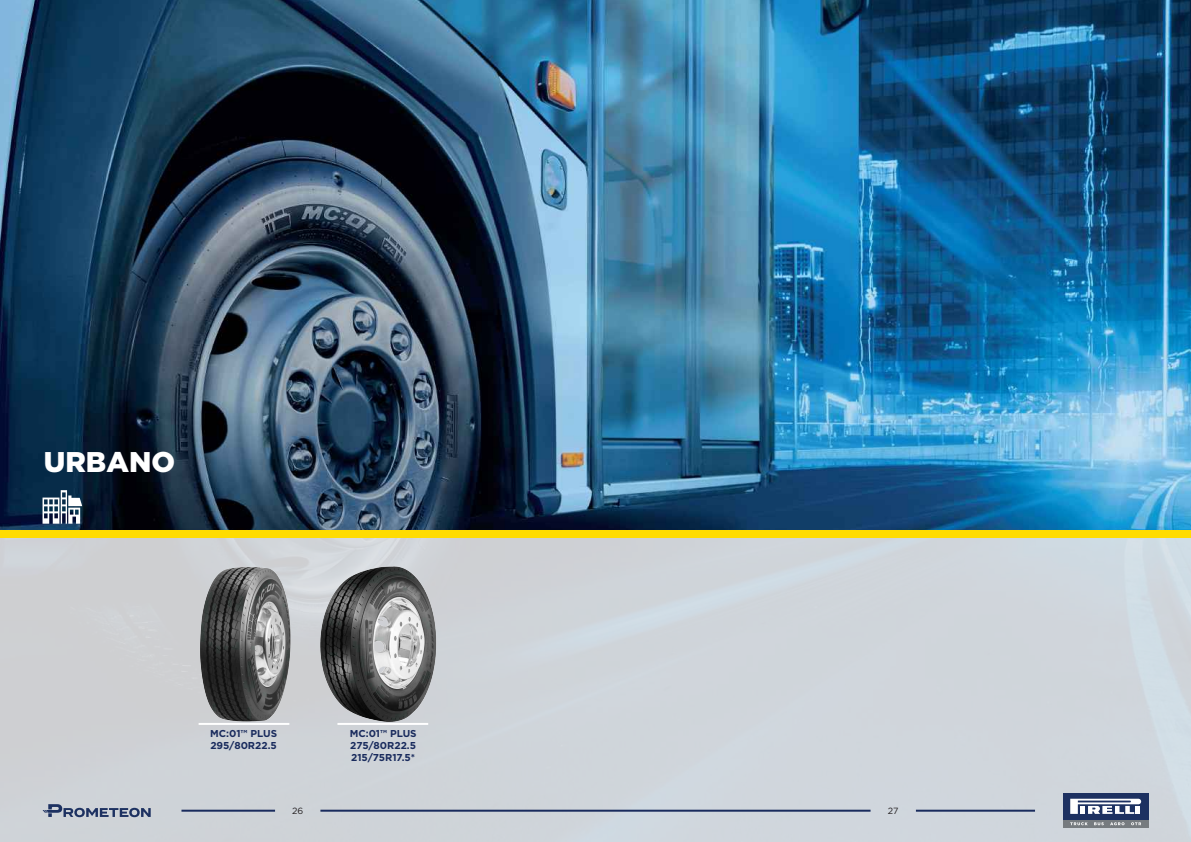
<style>
.page{position:relative;width:1191px;height:842px;background:#fff}
.page>*{position:absolute;margin:0;border:0;box-sizing:border-box;transform-origin:0 0}
.t1{font:900 28.5px "Gotham";color:#fff}
.t2{font:700 10px/12px "Gotham";color:#192b5d}
.t3{font:9px "Gotham";color:#231f20}
</style>
<div class="page">
<img style="left:0;top:0;width:1191px;height:530px">
<div style="left:0;top:530px;width:1191px;height:312px;background:#cfd5da"></div>
<svg style="left:43px;top:490px;width:39px;height:34px"></svg>
<hr style="left:337px;top:723px;width:91px;height:2px;background:#fff">
<img style="left:198px;top:567px;width:103px;height:158px">
<img style="left:318px;top:564px;width:118px;height:160px">
<div style="left:0;top:530px;width:1191px;height:7px;background:#ffdc01"></div>
<svg style="left:1063px;top:819px;width:85px;height:9px"></svg>
<div style="left:1062px;top:793px;width:86px;height:26px;background:#1d3161"></div>
<svg style="left:1070px;top:799px;width:71px;height:15px"></svg>
<svg style="left:1070px;top:822px;width:17px;height:3px"></svg>
<svg style="left:1094px;top:822px;width:9px;height:3px"></svg>
<svg style="left:1110px;top:822px;width:14px;height:3px"></svg>
<svg style="left:1131px;top:822px;width:10px;height:3px"></svg>
<hr style="left:181px;top:810px;width:94px;height:2px;background:#192b5d">
<hr style="left:320px;top:810px;width:550px;height:2px;background:#192b5d">
<hr style="left:916px;top:810px;width:119px;height:2px;background:#192b5d">
<svg style="left:43px;top:804px;width:108px;height:13px"></svg>
<h1 class="t1" style="left:44px;top:442px;width:133px">URBANO</h1>
<p class="t2" style="left:210px;top:727px;width:69px">MC:01™ PLUS<br>295/80R22.5</p>
<p class="t2" style="left:350px;top:727px;width:69px;text-align:justify">MC:01™ PLUS 275/80R22.5<br>215/75R17.5*</p>
<p class="t3" style="left:292px;top:805px;width:13px">26</p>
<p class="t3" style="left:888px;top:805px;width:12px">27</p>
</div>
